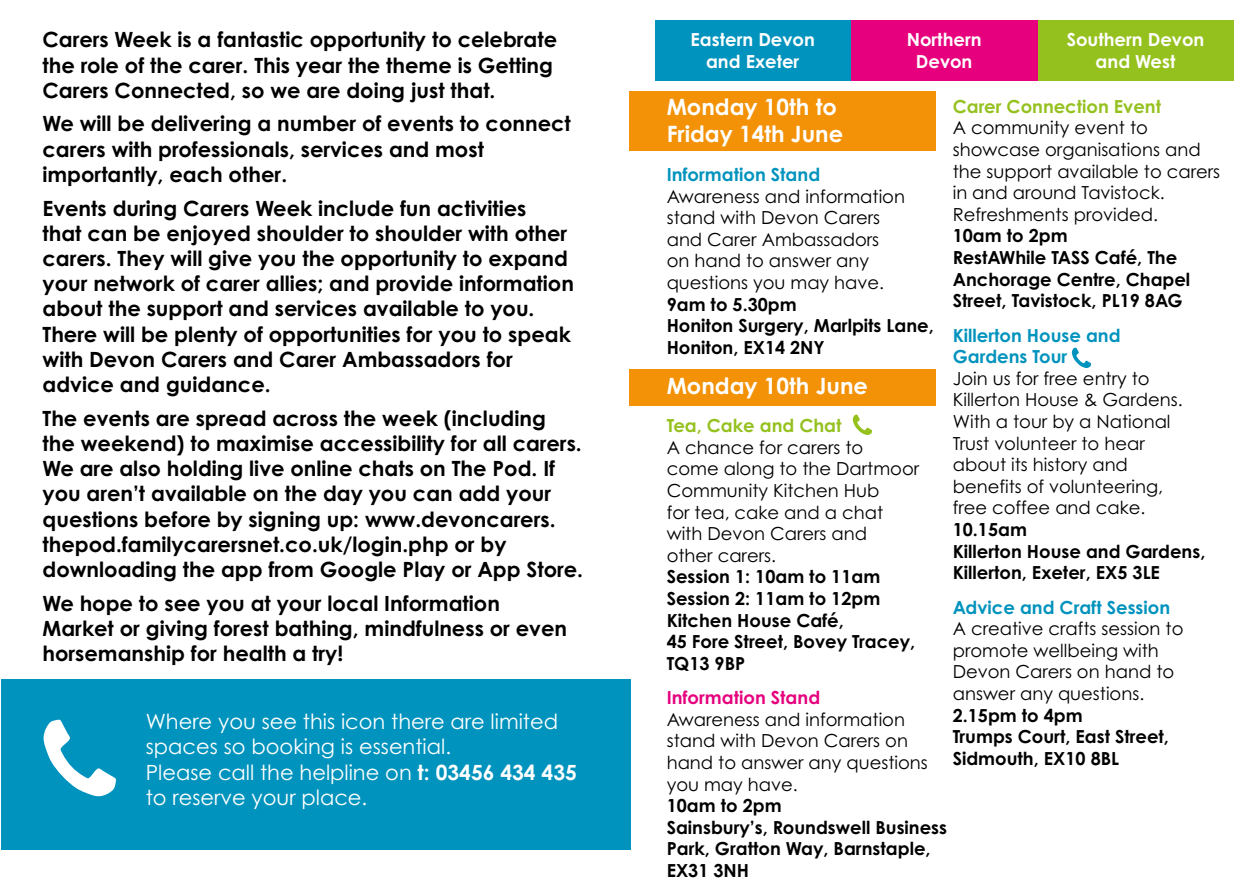
<style>
.page{position:relative;width:1259px;height:893px;background:#fff}
.page>*{position:absolute;margin:0;border:0;box-sizing:border-box;transform-origin:0 0}
.t1{font:700 22.5px/27px "Century Gothic Pro";color:#fff}
.t2{font:700 21px/25.2px "Century Gothic Pro";color:#000}
.t3{font:21px/25.2px "Century Gothic Pro";color:#fff}
.t4{font:18px/21.6px "Century Gothic Pro";color:#000}
.t5{font:700 18px/21.6px "Century Gothic Pro";color:#000}
.t6{font:700 18px/21.6px "Century Gothic Pro";color:#0093bd}
.t7{font:700 18px/21.6px "Century Gothic Pro";color:#fff;text-align:center}
.t8{font:700 18px "Century Gothic Pro";color:#95c11f}
.t9{font:700 18px "Century Gothic Pro";color:#e6007d}
.s1{font-weight:700}
</style>
<div class="page">
<div style="left:629px;top:91px;width:306px;height:60px;background:#f39207"></div>
<div style="left:629px;top:369px;width:306px;height:37px;background:#f39207"></div>
<div style="left:1px;top:679px;width:629px;height:170px;background:#0093bd"></div>
<svg style="left:44px;top:720px;width:72px;height:76px"></svg>
<div style="left:655px;top:20px;width:195px;height:61px;background:#0093bd"></div>
<div style="left:850px;top:20px;width:187px;height:61px;background:#e6007d"></div>
<div style="left:1037px;top:20px;width:196px;height:61px;background:#95c11f"></div>
<svg style="left:853px;top:415px;width:19px;height:20px"></svg>
<svg style="left:1071px;top:348px;width:20px;height:20px"></svg>
<p class="t2" style="left:43px;top:27px;width:516px">Carers Week is a fantastic opportunity to celebrate the role of the carer. This year the theme is Getting<br>Carers Connected, so we are doing just that.</p>
<p class="t2" style="left:43px;top:111px;width:530px">We will be delivering a number of events to connect carers with professionals, services and most importantly, each other.</p>
<p class="t2" style="left:43px;top:195px;width:533px">Events during Carers Week include fun activities<br>that can be enjoyed shoulder to shoulder with other carers. They will give you the opportunity to expand your network of carer allies; and provide information about the support and services available to you.<br>There will be plenty of opportunities for you to speak with Devon Carers and Carer Ambassadors for advice and guidance.</p>
<p class="t2" style="left:43px;top:405px;width:542px">The events are spread across the week (including the weekend) to maximise accessibility for all carers.<br>We are also holding live online chats on The Pod. If you aren’t available on the day you can add your questions before by signing up: www.devoncarers. thepod.familycarersnet.co.uk/login.php or by downloading the app from Google Play or App Store.</p>
<p class="t2" style="left:43px;top:590px;width:526px">We hope to see you at your local Information<br>Market or giving forest bathing, mindfulness or even horsemanship for health a try!</p>
<p class="t3" style="left:146px;top:709px;width:433px">Where you see this icon there are limited spaces so booking is essential.<br>Please call the helpline on <span class="s1">t: 03456 434 435 </span>to reserve your place.</p>
<p class="t7" style="left:690px;top:29px;width:126px">Eastern Devon and Exeter</p>
<p class="t7" style="left:906px;top:29px;width:76px">Northern<br>Devon</p>
<p class="t7" style="left:1066px;top:29px;width:139px">Southern Devon and West</p>
<p class="t1" style="left:666px;top:93px;width:178px">Monday 10th to<br>Friday 14th June</p>
<p class="t6" style="left:666px;top:163px;width:155px">Information Stand</p>
<p class="t4" style="left:666px;top:185px;width:240px">Awareness and information stand with Devon Carers and Carer Ambassadors on hand to answer any questions you may have.</p>
<p class="t5" style="left:666px;top:293px;width:268px">9am to 5.30pm<br>Honiton Surgery, Marlpits Lane,<br>Honiton, EX14 2NY</p>
<p class="t1" style="left:666px;top:371px;width:203px">Monday 10th June</p>
<p class="t8" style="left:666px;top:414px;width:176px">Tea, Cake and Chat</p>
<p class="t4" style="left:666px;top:436px;width:254px">A chance for carers to come along to the Dartmoor<br>Community Kitchen Hub<br>for tea, cake and a chat with Devon Carers and<br>other carers.</p>
<p class="t5" style="left:666px;top:566px;width:250px">Session 1: 10am to 11am<br>Session 2: 11am to 12pm<br>Kitchen House Café,<br>45 Fore Street, Bovey Tracey,<br>TQ13 9BP</p>
<p class="t9" style="left:666px;top:686px;width:155px">Information Stand</p>
<p class="t4" style="left:666px;top:708px;width:263px">Awareness and information stand with Devon Carers on hand to answer any questions you may have.</p>
<p class="t5" style="left:666px;top:794px;width:282px">10am to 2pm<br>Sainsbury’s, Roundswell Business<br>Park, Gratton Way, Barnstaple,<br>EX31 3NH</p>
<p class="t8" style="left:952px;top:95px;width:210px">Carer Connection Event</p>
<p class="t4" style="left:952px;top:117px;width:269px">A community event to showcase organisations and the support available to carers in and around Tavistock.<br>Refreshments provided.</p>
<p class="t5" style="left:952px;top:225px;width:239px">10am to 2pm<br>RestAWhile TASS Café, The<br>Anchorage Centre, Chapel<br>Street, Tavistock, PL19 8AG</p>
<p class="t6" style="left:952px;top:324px;width:169px">Killerton House and<br>Gardens Tour</p>
<p class="t4" style="left:952px;top:367px;width:232px">Join us for free entry to<br>Killerton House &amp; Gardens.<br>With a tour by a National<br>Trust volunteer to hear about its history and benefits of volunteering, free coffee and cake.</p>
<p class="t5" style="left:952px;top:518px;width:254px">10.15am<br>Killerton House and Gardens,<br>Killerton, Exeter, EX5 3LE</p>
<p class="t6" style="left:952px;top:596px;width:219px">Advice and Craft Session</p>
<p class="t4" style="left:952px;top:618px;width:232px">A creative crafts session to promote wellbeing with<br>Devon Carers on hand to answer any questions.</p>
<p class="t5" style="left:952px;top:704px;width:218px">2.15pm to 4pm<br>Trumps Court, East Street,<br>Sidmouth, EX10 8BL</p>
</div>
